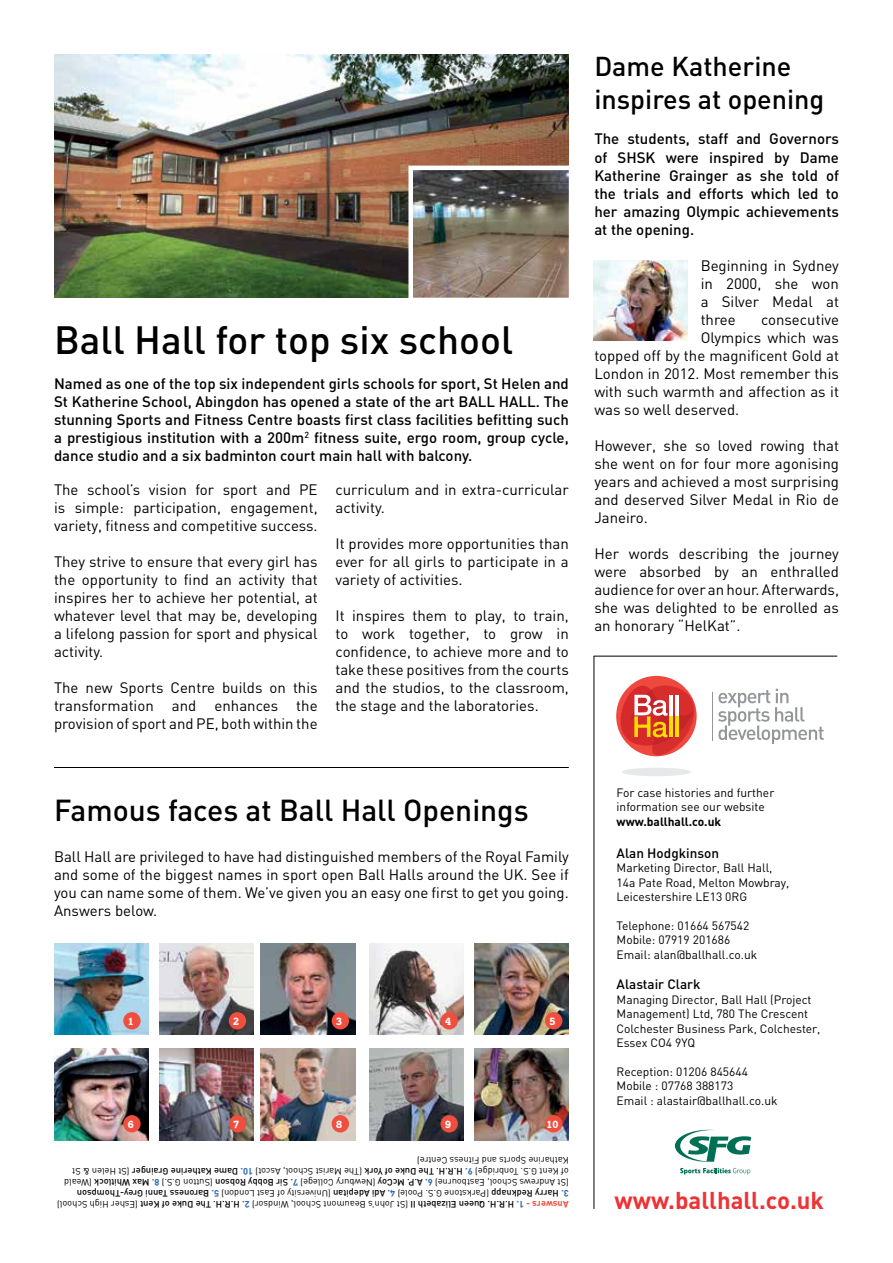
<style>
.page{position:relative;width:893px;height:1263px;background:#fff}
.page>*{position:absolute;margin:0;border:0;box-sizing:border-box;transform-origin:0 0}
.t1{font:500 39px "DIN";color:#000}
.t2{font:500 30px "DIN";color:#000}
.t3{font:500 27px/32.4px "DIN";color:#000}
.t4{font:700 24px "DIN";color:#ee3235}
.t5{font:15px/18px "DIN";color:#000;text-align:justify}
.t6{font:500 15px/18px "DIN";color:#000;text-align:justify}
.t7{font:500 13.5px "DIN";color:#000}
.t8{font:12px/14.4px "DIN";color:#000}
.t9{font:700 12px "DIN";color:#000}
.t10{font:700 10.8px "Italia";color:#fff}
.t11{font:9.3px/11.1px "DIN";color:#000}
.s1{font-weight:700;color:#3069b3}
.s2{font-weight:500}
.s3{font-weight:700;color:#f04e3e}
</style>
<div class="page">
<svg style="left:675px;top:1130px;width:76px;height:32px"></svg>
<svg style="left:680px;top:1168px;width:70px;height:6px"></svg>
<svg style="left:718px;top:689px;width:106px;height:55px"></svg>
<hr style="left:712px;top:692px;width:1px;height:48px;background:#939598">
<div style="left:622px;top:768px;width:69px;height:8px;background:#e7e8e9;border-radius:50%"></div>
<div style="left:616px;top:676px;width:81px;height:80px;background:#ef483e;border-radius:50%"></div>
<svg style="left:616px;top:685px;width:81px;height:70px"></svg>
<hr style="left:669px;top:716px;width:4px;height:21px;background:#fddd00">
<hr style="left:675px;top:716px;width:3px;height:21px;background:#fddd00">
<hr style="left:594px;top:656px;width:1px;height:553px;background:#000">
<img style="left:159px;top:943px;width:94px;height:92px">
<img style="left:474px;top:1049px;width:95px;height:91px">
<img style="left:159px;top:1049px;width:94px;height:91px">
<img style="left:369px;top:1049px;width:95px;height:91px">
<img style="left:369px;top:943px;width:95px;height:92px">
<img style="left:261px;top:943px;width:94px;height:92px">
<img style="left:54px;top:943px;width:94px;height:92px">
<img style="left:54px;top:1049px;width:94px;height:91px">
<div style="left:123px;top:1012px;width:18px;height:17px;background:#f04e3e;border-radius:50%"></div>
<div style="left:229px;top:1012px;width:17px;height:17px;background:#f04e3e;border-radius:50%"></div>
<div style="left:332px;top:1012px;width:17px;height:17px;background:#f04e3e;border-radius:50%"></div>
<div style="left:440px;top:1012px;width:18px;height:17px;background:#f04e3e;border-radius:50%"></div>
<div style="left:123px;top:1115px;width:18px;height:17px;background:#f04e3e;border-radius:50%"></div>
<div style="left:229px;top:1115px;width:17px;height:17px;background:#f04e3e;border-radius:50%"></div>
<div style="left:440px;top:1115px;width:18px;height:17px;background:#f04e3e;border-radius:50%"></div>
<div style="left:545px;top:1115px;width:17px;height:17px;background:#f04e3e;border-radius:50%"></div>
<img style="left:474px;top:943px;width:95px;height:92px">
<img style="left:261px;top:1049px;width:94px;height:91px">
<div style="left:545px;top:1012px;width:17px;height:17px;background:#f04e3e;border-radius:50%"></div>
<div style="left:332px;top:1115px;width:17px;height:17px;background:#f04e3e;border-radius:50%"></div>
<hr style="left:54px;top:767px;width:515px;height:1px;background:#000">
<img style="left:54px;top:54px;width:515px;height:244px">
<img style="left:406px;top:163px;width:163px;height:135px">
<hr style="left:594px;top:656px;width:243px;height:1px;background:#000">
<img style="left:594px;top:261px;width:94px;height:80px">
<h1 class="t1" style="left:54px;top:315px;width:461px">Ball Hall for top six school</h1>
<p class="t6" style="left:54px;top:374px;width:516px">Named as one of the top six independent girls schools for sport, St Helen and St Katherine School, Abingdon has opened a state of the art BALL HALL. The stunning Sports and Fitness Centre boasts first class facilities befitting such a prestigious institution with a 200m<sup>2</sup> fitness suite, ergo room, group cycle, dance studio and a six badminton court main hall with balcony.</p>
<p class="t5" style="left:54px;top:480px;width:265px">The school’s vision for sport and PE is simple: participation, engagement, variety, fitness and competitive success.</p>
<p class="t5" style="left:54px;top:552px;width:265px">They strive to ensure that every girl has the opportunity to find an activity that inspires her to achieve her potential, at whatever level that may be, developing a lifelong passion for sport and physical activity.</p>
<p class="t5" style="left:54px;top:678px;width:265px">The new Sports Centre builds on this transformation and enhances the provision of sport and PE, both within the</p>
<p class="t5" style="left:336px;top:480px;width:235px">curriculum and in extra-curricular activity.</p>
<p class="t5" style="left:336px;top:534px;width:235px">It provides more opportunities than ever for all girls to participate in a variety of activities.</p>
<p class="t5" style="left:336px;top:606px;width:235px">It inspires them to play, to train, to work together, to grow in confidence, to achieve more and to take these positives from the courts and the studios, to the classroom, the stage and the laboratories.</p>
<h2 class="t2" style="left:54px;top:791px;width:476px">Famous faces at Ball Hall Openings</h2>
<p class="t5" style="left:54px;top:847px;width:516px">Ball Hall are privileged to have had distinguished members of the Royal Family and some of the biggest names in sport open Ball Halls around the UK. See if you can name some of them. We’ve given you an easy one first to get you going.<br>Answers below.</p>
<p class="t10" style="left:128px;top:1015px;width:7px">1</p>
<p class="t10" style="left:233px;top:1015px;width:7px">2</p>
<p class="t10" style="left:336px;top:1015px;width:7px">3</p>
<p class="t10" style="left:445px;top:1015px;width:7px">4</p>
<p class="t10" style="left:549px;top:1015px;width:7px">5</p>
<p class="t10" style="left:128px;top:1118px;width:7px">6</p>
<p class="t10" style="left:233px;top:1118px;width:7px">7</p>
<p class="t10" style="left:445px;top:1118px;width:7px">9</p>
<p class="t10" style="left:547px;top:1118px;width:13px">10</p>
<p class="t10" style="left:336px;top:1118px;width:7px">8</p>
<p class="t11" style="left:569px;top:1199px;width:506px;rotate:-180deg"><span class="s1">3.</span> <span class="s2">Harry Redknapp</span> (Parkstone G.S. Poole) <span class="s1">4.</span> <span class="s2">Adi Adepitan</span> (University of East London) <span class="s1">5.</span> <span class="s2">Baroness Tanni Grey-Thompson </span>(St Andrews School, Eastbourne) <span class="s1">6.</span> <span class="s2">A.P. McCoy</span> (Newbury College) <span class="s1">7.</span> <span class="s2">Sir Bobby Robson</span> (Sutton G.S.) <span class="s1">8.</span> <span class="s2">Max Whitlock</span> (Weald of Kent G.S. Tonbridge) <span class="s1">9.</span> <span class="s2">H.R.H. The Duke of York</span> (The Marist School, Ascot) <span class="s1">10.</span> <span class="s2">Dame Katherine Grainger</span> (St Helen &amp; St Katharine Sports and Fitness Centre)</p>
<p class="t11" style="left:569px;top:1210px;width:513px;rotate:-180deg"><span class="s3">Answers -</span> <span class="s1">1.</span> <span class="s2">H.R.H. Queen Elizabeth II</span> (St John’s Beaumont School, Windsor) <span class="s1">2.</span> <span class="s2">H.R.H. The Duke of Kent</span> (Esher High School)</p>
<h3 class="t3" style="left:594px;top:49px;width:232px">Dame Katherine inspires at opening</h3>
<p class="t6" style="left:594px;top:130px;width:246px">The students, staff and Governors of SHSK were inspired by Dame Katherine Grainger as she told of the trials and efforts which led to her amazing Olympic achievements at the opening.</p>
<p class="t5" style="left:701px;top:256px;width:140px">Beginning in Sydney in 2000, she won a Silver Medal at three</p>
<p class="t5" style="left:761px;top:310px;width:79px">consecutive</p>
<p class="t5" style="left:701px;top:328px;width:140px">Olympics which was</p>
<p class="t5" style="left:594px;top:346px;width:246px">topped off by the magnificent Gold at</p>
<p class="t5" style="left:594px;top:364px;width:246px">London in 2012. Most remember this</p>
<p class="t5" style="left:594px;top:382px;width:246px">with such warmth and affection as it</p>
<p class="t5" style="left:594px;top:400px;width:146px">was so well deserved.</p>
<p class="t5" style="left:594px;top:436px;width:246px">However, she so loved rowing that she went on for four more agonising years and achieved a most surprising and deserved Silver Medal in Rio de Janeiro.</p>
<p class="t5" style="left:594px;top:544px;width:246px">Her words describing the journey were absorbed by an enthralled audience for over an hour. Afterwards, she was delighted to be enrolled as an honorary “HelKat”.</p>
<p class="t8" style="left:617px;top:785px;width:159px">For case histories and further information see our website</p>
<p class="t9" style="left:617px;top:813px;width:106px">www.ballhall.co.uk</p>
<p class="t7" style="left:617px;top:844px;width:104px">Alan Hodgkinson</p>
<p class="t8" style="left:617px;top:861px;width:174px">Marketing Director, Ball Hall,<br>14a Pate Road, Melton Mowbray,<br>Leicestershire LE13 0RG</p>
<p class="t8" style="left:617px;top:918px;width:142px">Telephone: 01664 567542<br>Mobile: 07919 201686<br>Email: alan@ballhall.co.uk</p>
<p class="t7" style="left:617px;top:976px;width:85px">Alastair Clark</p>
<p class="t8" style="left:617px;top:992px;width:205px">Managing Director, Ball Hall (Project<br>Management) Ltd, 780 The Crescent<br>Colchester Business Park, Colchester,<br>Essex CO4 9YQ</p>
<p class="t8" style="left:617px;top:1064px;width:162px">Reception: 01206 845644<br>Mobile : 07768 388173<br>Email : alastair@ballhall.co.uk</p>
<h3 class="t4" style="left:615px;top:1184px;width:211px">www.ballhall.co.uk</h3>
</div>
